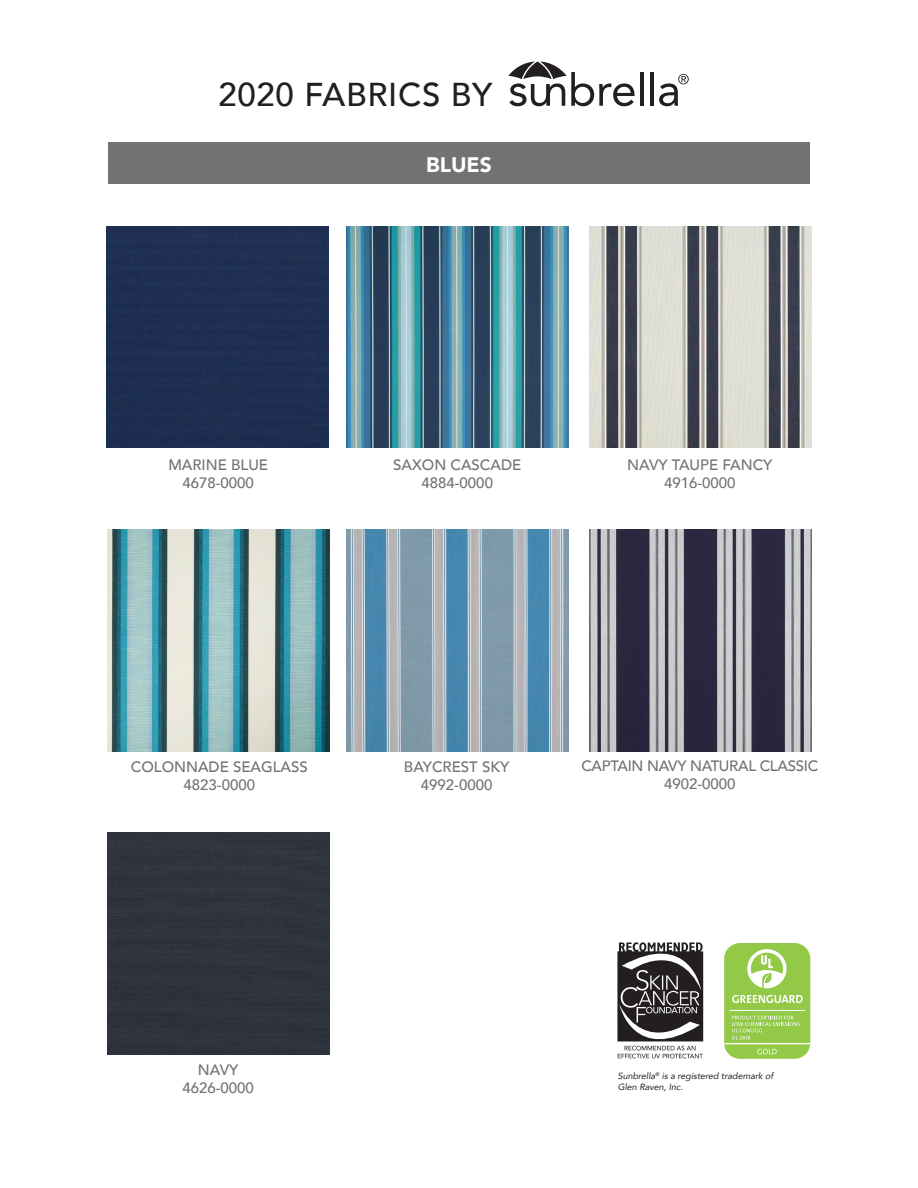
<style>
.page{position:relative;width:918px;height:1188px;background:#fff}
.page>*{position:absolute;margin:0;border:0;box-sizing:border-box;transform-origin:0 0}
.t1{font:500 33px "Avenir";letter-spacing:.02em;color:#231f20}
.t2{font:900 21px "Avenir";color:#fff}
.t3{font:500 15px "Avenir";color:#717271}
.t4{font:500 15px "Avenir";letter-spacing:-.02em;color:#717271}
.t5{font:italic 9px/10.8px "Avenir";color:#231f20}
</style>
<div class="page">
<svg style="left:508px;top:61px;width:127px;height:45px"></svg>
<hr style="left:640px;top:72px;width:4px;height:34px;background:#231f20">
<hr style="left:650px;top:72px;width:4px;height:34px;background:#231f20">
<svg style="left:659px;top:74px;width:30px;height:32px"></svg>
<div style="left:108px;top:143px;width:702px;height:41px;background:#717271"></div>
<img style="left:108px;top:529px;width:222px;height:222px">
<img style="left:590px;top:226px;width:221px;height:222px">
<div style="left:107px;top:226px;width:221px;height:222px;background:#1e2f52"></div>
<img style="left:346px;top:529px;width:222px;height:222px">
<img style="left:346px;top:226px;width:222px;height:222px">
<img style="left:590px;top:529px;width:221px;height:222px">
<div style="left:108px;top:833px;width:222px;height:221px;background:#2f333e"></div>
<svg style="left:617px;top:942px;width:86px;height:116px"></svg>
<div style="left:724px;top:943px;width:86px;height:116px;background:#92c947;border-radius:16px"></div>
<hr style="left:724px;top:1043px;width:87px;height:1px;background:#fff">
<svg style="left:757px;top:1049px;width:20px;height:5px"></svg>
<svg style="left:747px;top:949px;width:40px;height:40px"></svg>
<svg style="left:732px;top:1016px;width:68px;height:24px"></svg>
<hr style="left:729px;top:1010px;width:76px;height:1px;background:#fff">
<svg style="left:732px;top:995px;width:71px;height:8px"></svg>
<p class="t1" style="left:218px;top:66px;width:276px">2020 FABRICS BY</p>
<p class="t2" style="left:426px;top:147px;width:67px">BLUES</p>
<p class="t3" style="left:168px;top:452px;width:101px">MARINE BLUE</p>
<p class="t3" style="left:182px;top:470px;width:73px">4678-0000</p>
<p class="t3" style="left:393px;top:452px;width:130px">SAXON CASCADE</p>
<p class="t3" style="left:422px;top:470px;width:73px">4884-0000</p>
<p class="t3" style="left:627px;top:452px;width:147px">NAVY TAUPE FANCY</p>
<p class="t3" style="left:664px;top:470px;width:73px">4916-0000</p>
<p class="t3" style="left:131px;top:754px;width:178px">COLONNADE SEAGLASS</p>
<p class="t3" style="left:184px;top:772px;width:73px">4823-0000</p>
<p class="t3" style="left:404px;top:754px;width:107px">BAYCREST SKY</p>
<p class="t3" style="left:421px;top:772px;width:73px">4992-0000</p>
<p class="t4" style="left:581px;top:753px;width:238px">CAPTAIN NAVY NATURAL CLASSIC</p>
<p class="t3" style="left:664px;top:771px;width:73px">4902-0000</p>
<p class="t3" style="left:198px;top:1057px;width:42px">NAVY</p>
<p class="t3" style="left:182px;top:1075px;width:73px">4626-0000</p>
<p class="t5" style="left:618px;top:1071px;width:157px">Sunbrella<sup>®</sup> is a registered trademark of<br>Glen Raven, Inc.</p>
</div>
